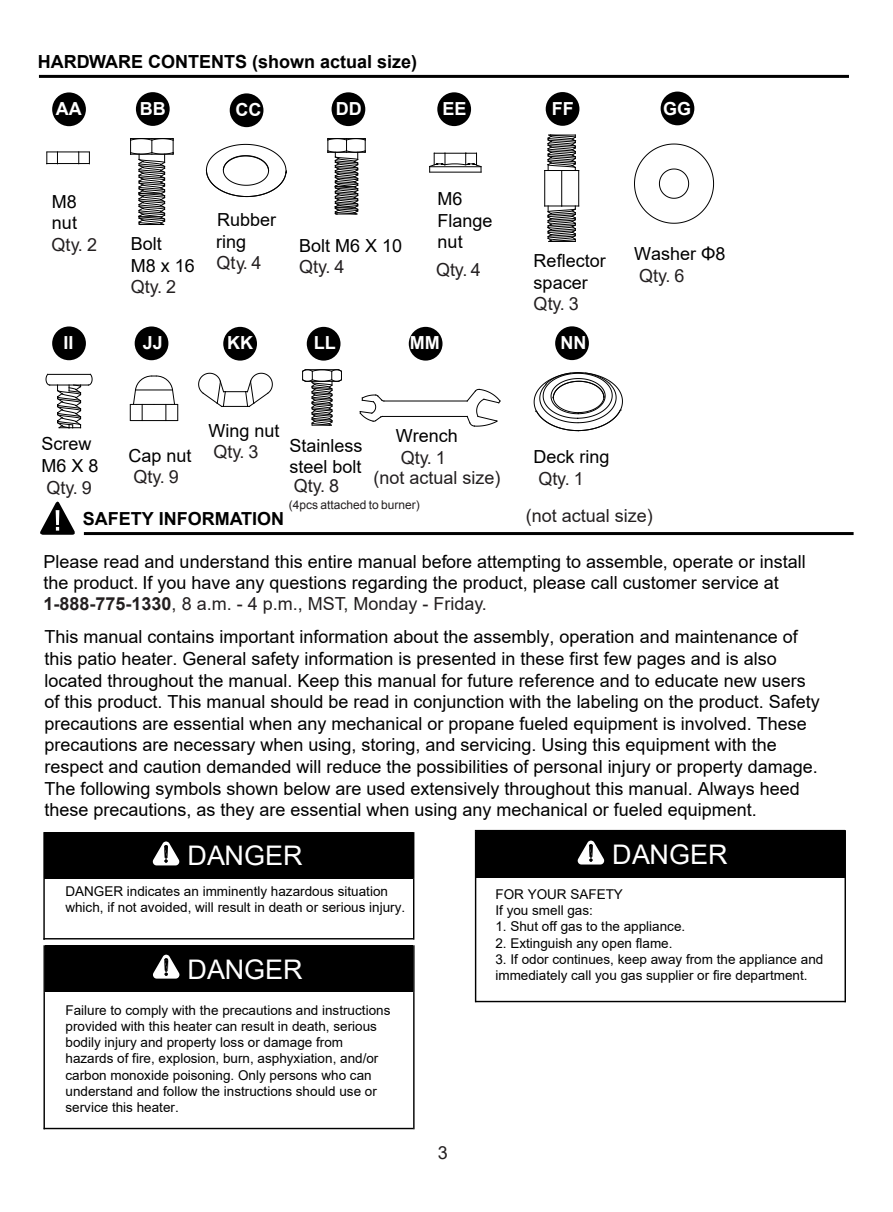
<style>
.page{position:relative;width:893px;height:1212px;background:#fff}
.page>*{position:absolute;margin:0;border:0;box-sizing:border-box;transform-origin:0 0}
.t1{font:27px "Arial";color:#fff}
.t2{font:18px/21.6px "Arial";color:#000}
.t3{font:18px/36.8px "Arial";color:#231f20}
.t4{font:700 18px "Arial";color:#000}
.t5{font:700 18px "Arial";color:#fff}
.t6{font:18px/21.6px "Arial";color:#000100}
.t7{font:13.5px/16.2px "Arial";color:#000}
.t8{font:12px "Arial";color:#231f20}
.s1{font-style:inherit}
.s2{font-weight:700;color:#231f20}
.s3{color:#231f20}
</style>
<div class="page">
<hr style="left:39px;top:75px;width:810px;height:3px;background:#000">
<div style="left:52px;top:92px;width:34px;height:34px;background:#000;border-radius:50%"></div>
<div style="left:52px;top:326px;width:34px;height:34px;background:#000;border-radius:50%"></div>
<div style="left:332px;top:92px;width:33px;height:34px;background:#000;border-radius:50%"></div>
<div style="left:437px;top:92px;width:34px;height:34px;background:#000;border-radius:50%"></div>
<div style="left:223px;top:327px;width:34px;height:34px;background:#000;border-radius:50%"></div>
<div style="left:307px;top:327px;width:33px;height:34px;background:#000;border-radius:50%"></div>
<div style="left:409px;top:327px;width:33px;height:34px;background:#000;border-radius:50%"></div>
<div style="left:230px;top:93px;width:33px;height:34px;background:#000;border-radius:50%"></div>
<div style="left:546px;top:92px;width:33px;height:34px;background:#000;border-radius:50%"></div>
<div style="left:136px;top:92px;width:34px;height:34px;background:#000;border-radius:50%"></div>
<div style="left:661px;top:92px;width:33px;height:33px;background:#000;border-radius:50%"></div>
<svg style="left:634px;top:143px;width:80px;height:81px"></svg>
<svg style="left:88px;top:373px;width:5px;height:13px"></svg>
<svg style="left:45px;top:373px;width:5px;height:13px"></svg>
<hr style="left:50px;top:385px;width:38px;height:1px;background:#000">
<svg style="left:57px;top:384px;width:25px;height:45px"></svg>
<hr style="left:48px;top:374px;width:42px;height:1px;background:#000">
<hr style="left:578px;top:170px;width:1px;height:36px;background:#000">
<hr style="left:561px;top:170px;width:1px;height:36px;background:#000">
<hr style="left:544px;top:170px;width:1px;height:36px;background:#000">
<svg style="left:545px;top:206px;width:34px;height:36px"></svg>
<svg style="left:545px;top:134px;width:33px;height:37px"></svg>
<svg style="left:130px;top:375px;width:48px;height:46px"></svg>
<hr style="left:135px;top:390px;width:38px;height:1px;background:#000">
<svg style="left:327px;top:138px;width:39px;height:77px"></svg>
<svg style="left:130px;top:138px;width:44px;height:87px"></svg>
<hr style="left:384px;top:401px;width:83px;height:1px;background:#000">
<svg style="left:466px;top:388px;width:35px;height:39px"></svg>
<hr style="left:382px;top:416px;width:85px;height:1px;background:#000">
<svg style="left:359px;top:394px;width:26px;height:28px"></svg>
<div style="left:135px;top:326px;width:33px;height:34px;background:#000;border-radius:50%"></div>
<svg style="left:198px;top:372px;width:75px;height:35px"></svg>
<svg style="left:206px;top:144px;width:81px;height:53px"></svg>
<svg style="left:302px;top:369px;width:40px;height:57px"></svg>
<hr style="left:84px;top:532px;width:770px;height:3px;background:#000">
<svg style="left:40px;top:501px;width:35px;height:34px"></svg>
<div style="left:45px;top:832px;width:7px;height:47px;background:#000"></div>
<div style="left:406px;top:832px;width:7px;height:47px;background:#000"></div>
<div style="left:52px;top:832px;width:354px;height:47px;background:#000"></div>
<svg style="left:153px;top:841px;width:26px;height:24px"></svg>
<hr style="left:43px;top:832px;width:2px;height:47px;background:#000">
<hr style="left:413px;top:832px;width:1px;height:47px;background:#000">
<hr style="left:43px;top:879px;width:2px;height:61px;background:#000">
<hr style="left:413px;top:879px;width:1px;height:61px;background:#000">
<hr style="left:43px;top:938px;width:370px;height:1px;background:#000">
<div style="left:476px;top:831px;width:7px;height:47px;background:#000"></div>
<div style="left:837px;top:831px;width:7px;height:47px;background:#000"></div>
<div style="left:483px;top:831px;width:354px;height:47px;background:#000"></div>
<svg style="left:578px;top:840px;width:26px;height:24px"></svg>
<hr style="left:475px;top:830px;width:370px;height:1px;background:#000">
<hr style="left:475px;top:831px;width:1px;height:171px;background:#000">
<hr style="left:844px;top:830px;width:2px;height:172px;background:#000">
<hr style="left:475px;top:1001px;width:371px;height:1px;background:#000">
<div style="left:45px;top:945px;width:7px;height:47px;background:#000"></div>
<div style="left:406px;top:945px;width:7px;height:47px;background:#000"></div>
<div style="left:52px;top:945px;width:354px;height:47px;background:#000"></div>
<svg style="left:153px;top:955px;width:26px;height:23px"></svg>
<hr style="left:43px;top:945px;width:2px;height:47px;background:#000">
<hr style="left:413px;top:945px;width:2px;height:47px;background:#000">
<hr style="left:43px;top:992px;width:2px;height:137px;background:#000">
<hr style="left:413px;top:992px;width:2px;height:137px;background:#000">
<hr style="left:44px;top:1128px;width:369px;height:1px;background:#000">
<div style="left:555px;top:326px;width:34px;height:34px;background:#000;border-radius:50%"></div>
<svg style="left:534px;top:372px;width:89px;height:59px"></svg>
<hr style="left:430px;top:172px;width:51px;height:1px;background:#000">
<svg style="left:429px;top:153px;width:53px;height:19px"></svg>
<svg style="left:46px;top:152px;width:44px;height:12px"></svg>
<p class="t4" style="left:38px;top:50px;width:381px">HARDWARE CONTENTS (shown actual size)</p>
<p class="t5" style="left:56px;top:97px;width:27px">AA</p>
<p class="t5" style="left:140px;top:97px;width:27px">BB</p>
<p class="t5" style="left:235px;top:98px;width:27px">CC</p>
<p class="t5" style="left:552px;top:97px;width:23px">FF</p>
<p class="t5" style="left:663px;top:97px;width:30px">GG</p>
<p class="t5" style="left:336px;top:97px;width:27px">DD</p>
<p class="t5" style="left:442px;top:97px;width:26px">EE</p>
<p class="t2" style="left:52px;top:191px;width:27px">M8 nut</p>
<p class="t3" style="left:51px;top:226px;width:47px">Qty. 2</p>
<p class="t2" style="left:131px;top:233px;width:66px">Bolt<br>M8 x 16</p>
<p class="t3" style="left:131px;top:268px;width:47px">Qty. 2</p>
<p class="t2" style="left:216px;top:208px;width:61px;line-height:22.4px">Rubber ring</p>
<p class="t3" style="left:217px;top:244px;width:47px">Qty. 4</p>
<p class="t2" style="left:437px;top:188px;width:57px">M6<br>Flange nut</p>
<p class="t2" style="left:299px;top:234px;width:105px">Bolt M6 X 10</p>
<p class="t3" style="left:299px;top:248px;width:47px">Qty. 4</p>
<p class="t3" style="left:436px;top:251px;width:46px">Qty. 4</p>
<p class="t6" style="left:534px;top:250px;width:74px">Reflector spacer</p>
<p class="t3" style="left:534px;top:285px;width:47px">Qty. 3</p>
<p class="t2" style="left:634px;top:243px;width:93px">Washer Φ8</p>
<p class="t3" style="left:639px;top:257px;width:47px">Qty. 6</p>
<p class="t5" style="left:63px;top:331px;width:12px">II</p>
<p class="t5" style="left:143px;top:331px;width:22px">JJ</p>
<p class="t5" style="left:227px;top:331px;width:27px">KK</p>
<p class="t5" style="left:314px;top:331px;width:23px">LL</p>
<p class="t5" style="left:410px;top:331px;width:31px">MM</p>
<p class="t5" style="left:561px;top:330px;width:27px">NN</p>
<p class="t2" style="left:208px;top:419px;width:73px">Wing nut</p>
<p class="t3" style="left:213px;top:433px;width:47px">Qty. 3</p>
<p class="t2" style="left:290px;top:434px;width:75px">Stainless steel bolt</p>
<p class="t3" style="left:294px;top:467px;width:47px">Qty. 8</p>
<p class="t8" style="left:289px;top:497px;width:132px"><span class="s1">(4</span>pcs attached to burner<span class="s1">)</span></p>
<p class="t2" style="left:396px;top:425px;width:64px">Wrench</p>
<p class="t3" style="left:401px;top:439px;width:47px">Qty. 1</p>
<p class="t2" style="left:42px;top:433px;width:59px">Screw<br>M6 X 8</p>
<p class="t3" style="left:47px;top:469px;width:47px">Qty. 9</p>
<p class="t2" style="left:129px;top:445px;width:65px">Cap nut</p>
<p class="t3" style="left:134px;top:459px;width:47px">Qty. 9</p>
<p class="t2" style="left:533px;top:446px;width:78px">Deck ring</p>
<p class="t3" style="left:526px;top:460px;width:129px;text-indent:13px">Qty. 1<br>(not actual size)</p>
<p class="t3" style="left:374px;top:459px;width:129px">(not actual size)</p>
<p class="t4" style="left:83px;top:507px;width:203px">SAFETY INFORMATION</p>
<p class="t2" style="left:44px;top:551px;width:764px;line-height:21px">Please read and understand this entire manual before attempting to assemble, operate or install the product. If you have any questions regarding the product, please call customer service at<br><span class="s2">1-888-775-1330</span><span class="s3">,</span> <span class="s3">8</span> <span class="s3">a.m. - 4 p.m.,</span> <span class="s3">M</span><span class="s3">ST, Monday - Friday.</span></p>
<p class="t2" style="left:44px;top:626px;width:777px">This manual contains important information about the assembly, operation and maintenance of this patio heater. General safety information is presented in these first few pages and is also located throughout the manual. Keep this manual for future reference and to educate new users of this product. This manual should be read in conjunction with the labeling on the product. Safety precautions are essential when any mechanical or propane fueled equipment is involved. These precautions are necessary when using, storing, and servicing. Using this equipment with the respect and caution demanded will reduce the possibilities of personal injury or property damage.<br>The following symbols shown below are used extensively throughout this manual. Always heed these precautions, as they are essential when using any mechanical or fueled equipment.</p>
<h1 class="t1" style="left:187px;top:837px;width:117px">DANGER</h1>
<h1 class="t1" style="left:612px;top:836px;width:117px">DANGER</h1>
<p class="t7" style="left:65px;top:882px;width:341px">DANGER indicates an imminently hazardous situation which, if not avoided, will result in death or serious injury.</p>
<p class="t7" style="left:495px;top:886px;width:129px">FOR YOUR SAFETY<br>If you smell gas:</p>
<p class="t7" style="left:495px;top:918px;width:191px">1. Shut off gas to the appliance.</p>
<p class="t7" style="left:495px;top:935px;width:179px">2. Extinguish any open flame.</p>
<p class="t7" style="left:495px;top:951px;width:329px">3. If odor continues, keep away from the appliance and</p>
<h1 class="t1" style="left:188px;top:950px;width:117px">DANGER</h1>
<p class="t7" style="left:495px;top:967px;width:314px">immediately call you gas supplier or fire department.</p>
<p class="t7" style="left:66px;top:1002px;width:326px">Failure to comply with the precautions and instructions provided with this heater can result in death, serious bodily injury and property loss or damage from hazards of fire, explosion, burn, asphyxiation, and/or carbon monoxide poisoning. Only persons who can understand and follow the instructions should use or service this heater.</p>
<p class="t3" style="left:438px;top:1134px;width:12px">3</p>
</div>
